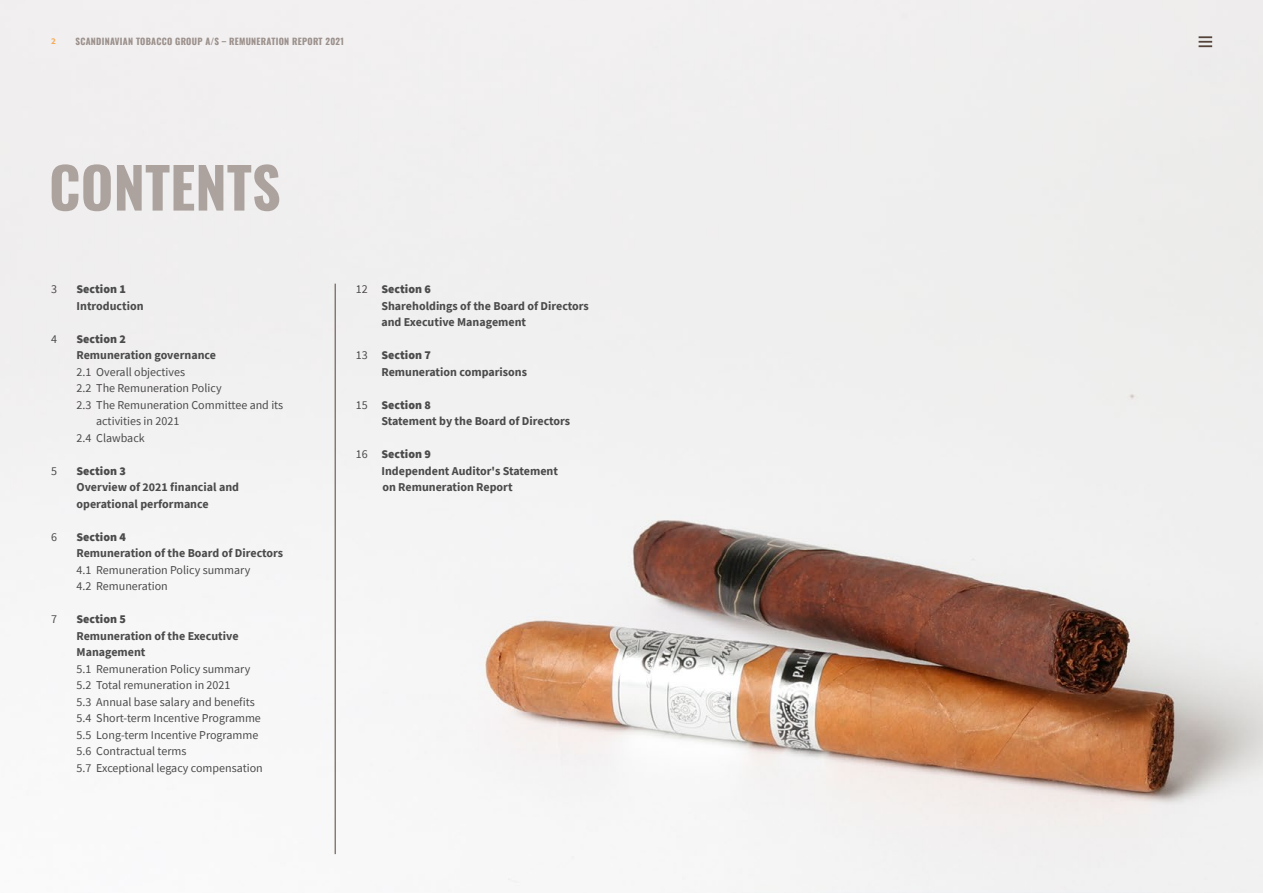
<style>
.page{position:relative;width:1263px;height:893px;background:#fff}
.page>*{position:absolute;margin:0;border:0;box-sizing:border-box;transform-origin:0 0}
.t1{font:700 56.25px "Oswald";color:#aca39f}
.t2{font:700 12px/16.5px "Source Sans Pro";color:#4b4b4b}
.t3{font:12px/16.5px "Source Sans Pro";color:#4b4b4b}
.t4{font:900 12px "Source Sans Pro";color:#4b4b4b}
.t5{font:700 9px "Oswald";letter-spacing:.03em;color:#9b908b}
.t6{font:700 9px "Source Sans Pro";color:#f7ab58}
.s1{font-weight:400}
.s2{font-weight:900}
</style>
<div class="page">
<img style="left:0;top:0;width:1263px;height:893px">
<hr style="left:335px;top:284px;width:1px;height:570px;background:#55423a">
<svg style="left:1198px;top:36px;width:14px;height:11px"></svg>
<p class="t6" style="left:51px;top:35px;width:6px">2</p>
<p class="t5" style="left:75px;top:34px;width:270px">SCANDINAVIAN TOBACCO GROUP A/S – REMUNERATION REPORT 2021</p>
<h1 class="t1" style="left:49px;top:138px;width:233px">CONTENTS</h1>
<p class="t3" style="left:51px;top:281px;width:7px">3</p>
<p class="t4" style="left:77px;top:281px;width:51px">Section 1</p>
<p class="t2" style="left:77px;top:297px;width:68px">Introduction</p>
<p class="t3" style="left:51px;top:330px;width:7px">4</p>
<p class="t4" style="left:77px;top:330px;width:51px">Section 2</p>
<p class="t2" style="left:77px;top:347px;width:141px">Remuneration governance</p>
<p class="t3" style="left:77px;top:363px;width:110px">2.1 Overall objectives</p>
<p class="t3" style="left:77px;top:380px;width:147px">2.2 The Remuneration Policy</p>
<p class="t3" style="left:77px;top:396px;width:208px">2.3 The Remuneration Committee and its</p>
<p class="t3" style="left:96px;top:413px;width:85px">activities in 2021</p>
<p class="t3" style="left:77px;top:429px;width:70px">2.4 Clawback</p>
<p class="t3" style="left:51px;top:462px;width:7px">5</p>
<p class="t4" style="left:77px;top:462px;width:51px">Section 3</p>
<p class="t2" style="left:77px;top:479px;width:164px">Overview of 2021 financial and operational performance</p>
<p class="t3" style="left:51px;top:528px;width:7px">6</p>
<p class="t4" style="left:77px;top:528px;width:51px">Section 4</p>
<p class="t2" style="left:77px;top:545px;width:208px">Remuneration of the Board of Directors</p>
<p class="t3" style="left:77px;top:561px;width:175px">4.1 Remuneration Policy summary<br>4.2 Remuneration</p>
<p class="t3" style="left:51px;top:611px;width:7px">7</p>
<p class="t4" style="left:77px;top:611px;width:51px">Section 5</p>
<p class="t2" style="left:77px;top:627px;width:163px">Remuneration of the Executive<br>Management</p>
<p class="t3" style="left:77px;top:660px;width:188px">5.1 Remuneration Policy summary 5.2 Total remuneration in 2021<br>5.3 Annual base salary and benefits 5.4 Short-term Incentive Programme 5.5 Long-term Incentive Programme 5.6 Contractual terms<br>5.7 Exceptional legacy compensation</p>
<p class="t2" style="left:381px;top:281px;width:209px;text-indent:-26px"><span class="s1">12</span> <span class="s2">Section 6<br></span>Shareholdings of the Board of Directors and Executive Management</p>
<p class="t2" style="left:381px;top:347px;width:147px;text-indent:-26px"><span class="s1">13</span> <span class="s2">Section 7<br></span>Remuneration comparisons</p>
<p class="t2" style="left:381px;top:396px;width:190px;text-indent:-26px"><span class="s1">15</span> <span class="s2">Section 8<br></span>Statement by the Board of Directors</p>
<p class="t2" style="left:381px;top:446px;width:178px;text-indent:-26px"><span class="s1">16</span> <span class="s2">Section 9<br></span>Independent Auditor's Statement on Remuneration Report</p>
</div>
